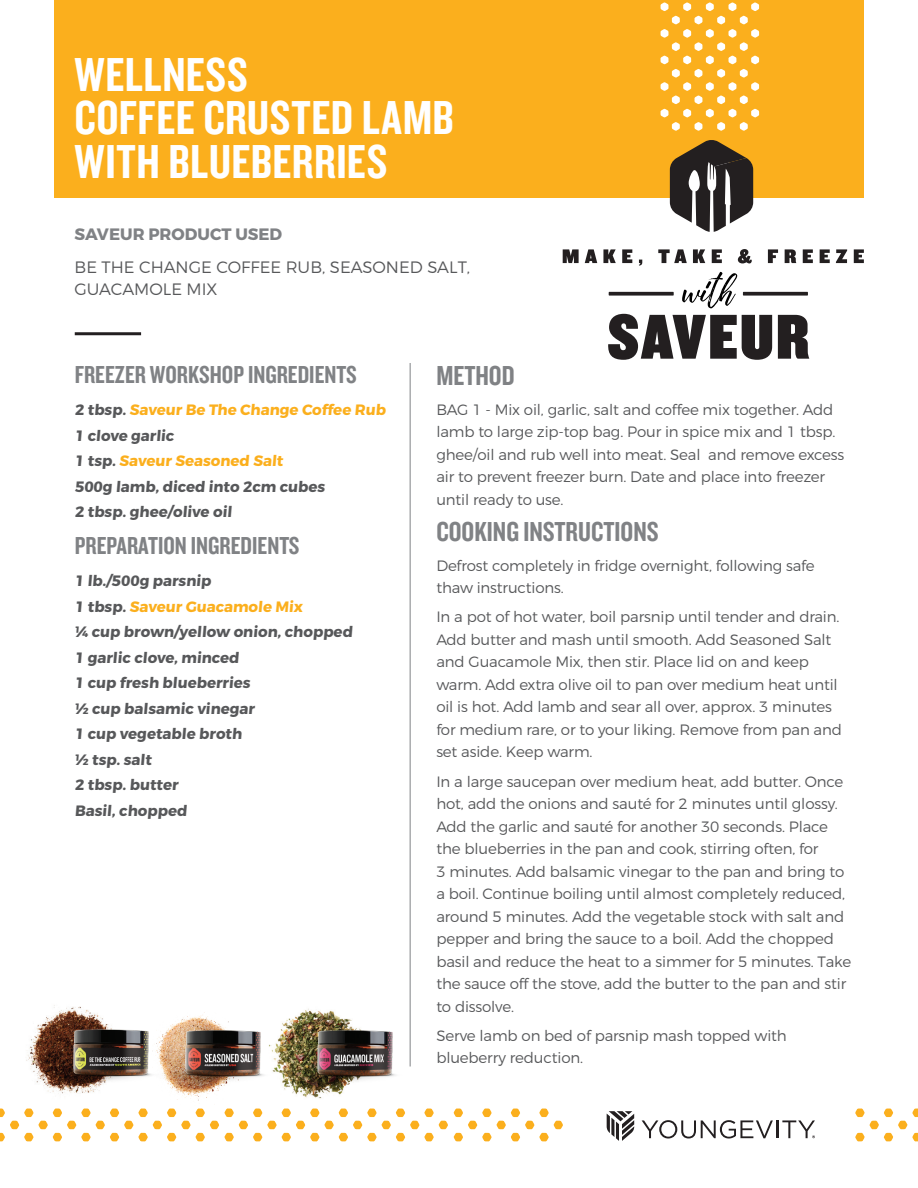
<style>
.page{position:relative;width:918px;height:1188px;background:#fff}
.page>*{position:absolute;margin:0;border:0;box-sizing:border-box;transform-origin:0 0}
.t1{font:49.5px/43.5px "Knockout HTF49 Liteweight";letter-spacing:.01em;color:#fff}
.t2{font:28.5px "Knockout HTF49 Liteweight";color:#808285}
.t3{font:25.5px "Knockout HTF49 Liteweight";color:#808285}
.t4{font:300 16.5px/33px "Montserrat";color:#57585a}
.t5{font:300 15px/22.5px "Montserrat";letter-spacing:-.01em;color:#57585a}
.t6{font:700 15px "Montserrat";color:#57585a}
.t7{font:700 15px "Montserrat";color:#fbaf1d}
.s1{font-weight:700;color:#808285}
.s2{color:#57585a}
</style>
<div class="page">
<hr style="left:75px;top:332px;width:66px;height:3px;background:#231f20">
<hr style="left:410px;top:363px;width:1px;height:704px;background:#808285">
<img style="left:26px;top:1005px;width:91px;height:104px">
<img style="left:41px;top:1008px;width:99px;height:89px">
<img style="left:140px;top:1030px;width:92px;height:79px">
<img style="left:154px;top:1012px;width:131px;height:86px">
<img style="left:285px;top:1008px;width:126px;height:90px">
<svg style="left:0;top:1109px;width:918px;height:32px"></svg>
<div style="left:54px;top:0;width:810px;height:198px;background:#fbaf1d"></div>
<svg style="left:778px;top:315px;width:31px;height:44px"></svg>
<svg style="left:563px;top:249px;width:16px;height:14px"></svg>
<svg style="left:585px;top:249px;width:12px;height:14px"></svg>
<svg style="left:603px;top:249px;width:13px;height:14px"></svg>
<svg style="left:622px;top:249px;width:10px;height:14px"></svg>
<svg style="left:639px;top:260px;width:3px;height:6px"></svg>
<svg style="left:658px;top:249px;width:29px;height:14px"></svg>
<svg style="left:693px;top:249px;width:12px;height:14px"></svg>
<svg style="left:712px;top:249px;width:10px;height:14px"></svg>
<svg style="left:738px;top:249px;width:14px;height:14px"></svg>
<svg style="left:768px;top:249px;width:10px;height:14px"></svg>
<svg style="left:785px;top:249px;width:11px;height:14px"></svg>
<svg style="left:803px;top:249px;width:10px;height:14px"></svg>
<svg style="left:820px;top:249px;width:10px;height:14px"></svg>
<svg style="left:836px;top:249px;width:11px;height:14px"></svg>
<svg style="left:854px;top:249px;width:10px;height:14px"></svg>
<svg style="left:743px;top:292px;width:65px;height:4px"></svg>
<svg style="left:608px;top:272px;width:164px;height:88px"></svg>
<svg style="left:661px;top:2px;width:98px;height:230px"></svg>
<p class="t1" style="left:75px;top:54px;width:381px">WELLNESS<br>COFFEE CRUSTED LAMB<br>WITH BLUEBERRIES</p>
<p class="t4" style="left:75px;top:217px;width:397px"><span class="s1">SAVEUR PRODUCT USED<br></span>BE THE CHANGE COFFEE RUB, SEASONED SALT,</p>
<p class="t4" style="left:75px;top:273px;width:145px">GUACAMOLE MIX</p>
<p class="t3" style="left:75px;top:362px;width:283px">FREEZER WORKSHOP INGREDIENTS</p>
<p class="t7" style="left:75px;top:401px;width:314px"><span class="s2">2 tbsp.</span> Saveur Be The Change Coffee Rub</p>
<p class="t6" style="left:75px;top:426px;width:102px">1 clove garlic</p>
<p class="t7" style="left:75px;top:452px;width:212px"><span class="s2">1 tsp.</span> Saveur Seasoned Salt</p>
<p class="t6" style="left:75px;top:477px;width:253px">500g lamb, diced into 2cm cubes</p>
<p class="t6" style="left:75px;top:503px;width:160px">2 tbsp. ghee/olive oil</p>
<p class="t3" style="left:75px;top:533px;width:226px">PREPARATION INGREDIENTS</p>
<p class="t6" style="left:75px;top:572px;width:140px">1 lb./500g parsnip</p>
<p class="t7" style="left:75px;top:597px;width:231px"><span class="s2">1 tbsp.</span> Saveur Guacamole Mix</p>
<p class="t6" style="left:75px;top:623px;width:281px">¼ cup brown/yellow onion, chopped</p>
<p class="t6" style="left:75px;top:648px;width:168px">1 garlic clove, minced</p>
<p class="t6" style="left:75px;top:674px;width:179px">1 cup fresh blueberries</p>
<p class="t6" style="left:75px;top:699px;width:183px">½ cup balsamic vinegar</p>
<p class="t6" style="left:75px;top:725px;width:170px">1 cup vegetable broth</p>
<p class="t6" style="left:75px;top:750px;width:80px">½ tsp. salt</p>
<p class="t6" style="left:75px;top:776px;width:107px">2 tbsp. butter</p>
<p class="t6" style="left:75px;top:801px;width:115px">Basil, chopped</p>
<p class="t2" style="left:436px;top:361px;width:80px">METHOD</p>
<p class="t5" style="left:436px;top:398px;width:409px">BAG 1 - Mix oil, garlic, salt and coffee mix together. Add lamb to large zip-top bag. Pour in spice mix and 1 tbsp. ghee/oil and rub well into meat. Seal and remove excess air to prevent freezer burn. Date and place into freezer until ready to use.</p>
<p class="t2" style="left:436px;top:517px;width:224px">COOKING INSTRUCTIONS</p>
<p class="t5" style="left:436px;top:554px;width:380px">Defrost completely in fridge overnight, following safe thaw instructions.</p>
<p class="t5" style="left:436px;top:605px;width:407px">In a pot of hot water, boil parsnip until tender and drain.<br>Add butter and mash until smooth. Add Seasoned Salt and Guacamole Mix, then stir. Place lid on and keep warm. Add extra olive oil to pan over medium heat until oil is hot. Add lamb and sear all over, approx. 3 minutes for medium rare, or to your liking. Remove from pan and set aside. Keep warm.</p>
<p class="t5" style="left:436px;top:770px;width:416px">In a large saucepan over medium heat, add butter. Once hot, add the onions and sauté for 2 minutes until glossy.<br>Add the garlic and sauté for another 30 seconds. Place the blueberries in the pan and cook, stirring often, for<br>3 minutes. Add balsamic vinegar to the pan and bring to a boil. Continue boiling until almost completely reduced, around 5 minutes. Add the vegetable stock with salt and pepper and bring the sauce to a boil. Add the chopped basil and reduce the heat to a simmer for 5 minutes. Take the sauce off the stove, add the butter to the pan and stir to dissolve.</p>
<p class="t5" style="left:436px;top:1024px;width:352px">Serve lamb on bed of parsnip mash topped with blueberry reduction.</p>
</div>
